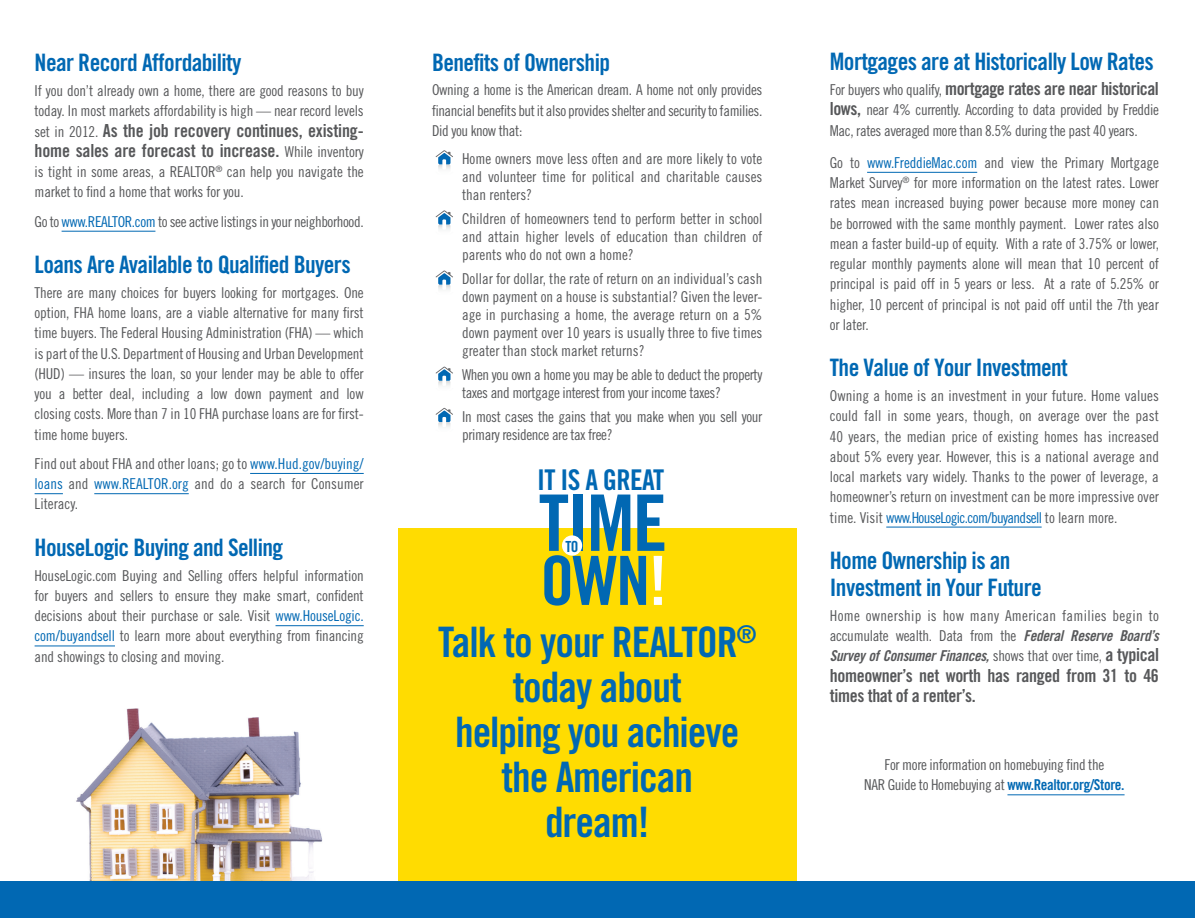
<style>
.page{position:relative;width:1195px;height:918px;background:#fff}
.page>*{position:absolute;margin:0;border:0;box-sizing:border-box;transform-origin:0 0}
.t1{font:78px "Trade Gothic Bold Cond Twenty";color:#0168b3}
.t2{font:67.95px "Trade Gothic Bold Cond Twenty";color:#0168b3}
.t3{font:42px/45px "Trade Gothic Bold Cond Twenty";letter-spacing:-.025em;color:#0168b3;text-align:center}
.t4{font:28.5px "Trade Gothic Bold Cond Twenty";letter-spacing:-.025em;color:#0168b3}
.Header2{font:24px/27px "Trade Gothic Bold Cond Twenty";letter-spacing:-.025em;color:#0168b3}
.Reverse_Body_10-14{font:18px/20.2px "Trade Gothic Bold Cond Twenty";letter-spacing:-.02em;color:#57585a}
.t5{font:15.3px "Trade Gothic Bold Cond Twenty";color:#0168b3}
.Body{font:15px/20.2px "Trade Gothic Cond Eighteen";letter-spacing:-.01em;color:#57585a;text-align:justify}
.House_bullet{font:15px/18px "Trade Gothic Cond Eighteen";letter-spacing:-.025em;color:#57585a;text-align:justify}
.Reverse_Body_10-14-2{font:15px/20.2px "Trade Gothic Cond Eighteen";letter-spacing:-.02em;color:#57585a;text-align:justify}
.s1{font-family:"Trade Gothic Cond Eighteen";font-size:15px}
.s2{color:#0168b3}
.s3{color:#fff}
.s4{font-family:"Trade Gothic Bold Cond Twenty";font-size:18px}
.s5{font-family:"Trade Gothic Bold Cond Twenty Obl"}
.s6{font-family:"Trade Gothic Bold Cond Twenty";color:#0168b3}
</style>
<div class="page">
<img style="left:76px;top:708px;width:247px;height:173px">
<hr style="left:62px;top:231px;width:93px;height:1px;background:#0168b3">
<hr style="left:250px;top:473px;width:114px;height:1px;background:#0168b3">
<svg style="left:35px;top:493px;width:28px;height:1px"></svg>
<hr style="left:94px;top:493px;width:95px;height:1px;background:#0168b3">
<hr style="left:275px;top:625px;width:89px;height:1px;background:#0168b3">
<hr style="left:35px;top:646px;width:80px;height:1px;background:#0168b3">
<hr style="left:867px;top:172px;width:110px;height:1px;background:#0168b3">
<hr style="left:886px;top:527px;width:155px;height:1px;background:#0168b3">
<hr style="left:1007px;top:794px;width:117px;height:1px;background:#0168b3">
<div style="left:398px;top:529px;width:398px;height:389px;background:#ffdc01"></div>
<div style="left:0;top:881px;width:1195px;height:37px;background:#0168b3"></div>
<div style="left:562px;top:535px;width:20px;height:21px;background:#fff;border-radius:50%"></div>
<svg style="left:436px;top:150px;width:17px;height:19px"></svg>
<svg style="left:436px;top:210px;width:17px;height:20px"></svg>
<svg style="left:436px;top:271px;width:17px;height:19px"></svg>
<svg style="left:436px;top:367px;width:17px;height:19px"></svg>
<svg style="left:436px;top:408px;width:17px;height:19px"></svg>
<p class="Header2" style="left:35px;top:49px;width:208px">Near Record Affordability</p>
<p class="Body" style="left:35px;top:81px;width:331px">If you don’t already own a home, there are good reasons to buy today. In most markets affordability is high — near record levels</p>
<p class="Reverse_Body_10-14" style="left:35px;top:120px;width:331px"><span class="s1">set in 2012.</span> As the job recovery continues, existing&shy;home sales are forecast to increase. <span class="s1">While inventory</span></p>
<p class="Body" style="left:35px;top:162px;width:331px">is tight in some areas, a REALTOR<sup>®</sup> can help you navigate the market to find a home that works for you.</p>
<p class="Body" style="left:35px;top:211px;width:331px">Go to <span class="s2">www.REALTOR.com</span> to see active listings in your neighborhood.</p>
<p class="Header2" style="left:35px;top:251px;width:318px">Loans Are Available to Qualified Buyers</p>
<p class="Body" style="left:35px;top:282px;width:331px">There are many choices for buyers looking for mortgages. One option, FHA home loans, are a viable alternative for many first time buyers. The Federal Housing Administration (FHA) — which is part of the U.S. Department of Housing and Urban Development (HUD) — insures the loan, so your lender may be able to offer you a better deal, including a low down payment and low closing costs. More than 7 in 10 FHA purchase loans are for first&shy;time home buyers.</p>
<p class="Body" style="left:35px;top:453px;width:331px">Find out about FHA and other loans; go to <span class="s2">www.Hud.gov/buying/ loans</span> and <span class="s2">www.REALTOR.org</span> and do a search for Consumer Literacy.</p>
<p class="Header2" style="left:35px;top:534px;width:250px">HouseLogic Buying and Selling</p>
<p class="Body" style="left:35px;top:565px;width:331px">HouseLogic.com Buying and Selling offers helpful information for buyers and sellers to ensure they make smart, confident decisions about their purchase or sale. Visit <span class="s2">www.HouseLogic. com/buyandsell</span> to learn more about everything from financing and showings to closing and moving.</p>
<p class="Header2" style="left:432px;top:48px;width:179px">Benefits of Ownership</p>
<p class="Body" style="left:432px;top:80px;width:332px">Owning a home is the American dream. A home not only provides financial benefits but it also provides shelter and security to families.<br>Did you know that:</p>
<p class="House_bullet" style="left:462px;top:150px;width:302px">Home owners move less often and are more likely to vote and volunteer time for political and charitable causes than renters?</p>
<p class="House_bullet" style="left:462px;top:210px;width:302px">Children of homeowners tend to perform better in school and attain higher levels of education than children of parents who do not own a home?</p>
<p class="House_bullet" style="left:462px;top:270px;width:302px">Dollar for dollar, the rate of return on an individual’s cash down payment on a house is substantial? Given the lever&shy;age in purchasing a home, the average return on a 5% down payment over 10 years is usually three to five times greater than stock market returns?</p>
<p class="House_bullet" style="left:462px;top:366px;width:302px">When you own a home you may be able to deduct the property taxes and mortgage interest from your income taxes?</p>
<p class="House_bullet" style="left:462px;top:408px;width:302px">In most cases the gains that you make when you sell your primary residence are tax free?</p>
<p class="t4" style="left:537px;top:463px;width:128px">IT IS A GREAT</p>
<p class="t1" style="left:539px;top:476px;width:130px">TIME</p>
<p class="t2" style="left:540px;top:539px;width:129px">OWN<span class="s3">!</span></p>
<p class="t5" style="left:565px;top:537px;width:15px">TO</p>
<p class="t3" style="left:438px;top:619px;width:320px">Talk to your REALTOR<sup>® </sup>today about<br>helping you achieve the American<br>dream!</p>
<p class="Header2" style="left:830px;top:48px;width:325px">Mortgages are at Historically Low Rates</p>
<p class="Reverse_Body_10-14" style="left:830px;top:78px;width:331px"><span class="s1">For buyers who qualify,</span> mortgage rates are near historical</p>
<p class="Body" style="left:830px;top:100px;width:331px"><span class="s4">lows,</span> near 4% currently. According to data provided by Freddie<br>Mac, rates averaged more than 8.5% during the past 40 years.</p>
<p class="Body" style="left:830px;top:152px;width:331px">Go to <span class="s2">www.FreddieMac.com</span> and view the Primary Mortgage Market Survey<sup>®</sup> for more information on the latest rates. Lower rates mean increased buying power because more money can be borrowed with the same monthly payment. Lower rates also mean a faster build-up of equity. With a rate of 3.75% or lower, regular monthly payments alone will mean that 10 percent of principal is paid off in 5 years or less. At a rate of 5.25% or higher, 10 percent of principal is not paid off until the 7th year or later.</p>
<p class="Header2" style="left:830px;top:354px;width:240px">The Value of Your Investment</p>
<p class="Body" style="left:830px;top:385px;width:331px">Owning a home is an investment in your future. Home values could fall in some years, though, on average over the past 40 years, the median price of existing homes has increased about 5% every year. However, this is a national average and local markets vary widely. Thanks to the power of leverage, a homeowner’s return on investment can be more impressive over time. Visit <span class="s2">www.HouseLogic.com/buyandsell</span> to learn more.</p>
<p class="Header2" style="left:830px;top:547px;width:213px">Home Ownership is an<br>Investment in Your Future</p>
<p class="Reverse_Body_10-14-2" style="left:830px;top:605px;width:331px">Home ownership is how many American families begin to accumulate wealth. Data from the <span class="s5">Federal Reserve Board’s Survey of Consumer Finances,</span> shows that over time, <span class="s4">a typical</span></p>
<p class="Reverse_Body_10-14" style="left:830px;top:665px;width:331px">homeowner’s net worth has ranged from 31 to 46 times that of a renter’s.</p>
<p class="Body" style="left:864px;top:754px;width:262px;text-align:center">For more information on homebuying find the<br>NAR Guide to Homebuying at <span class="s6">www.Realtor.org/Store.</span></p>
</div>
